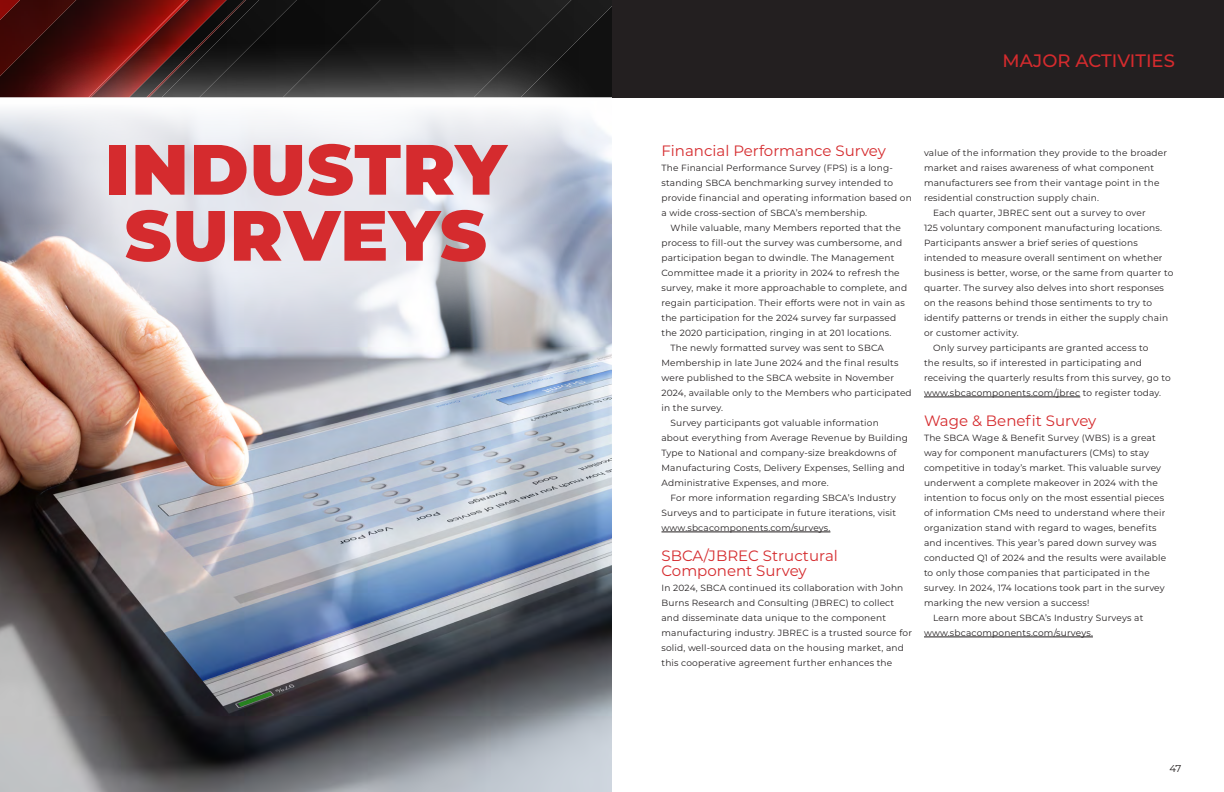
<style>
.page{position:relative;width:1224px;height:792px;background:#fff}
.page>*{position:absolute;margin:0;border:0;box-sizing:border-box;transform-origin:0 0}
.t1{font:900 71px/66px "Montserrat";letter-spacing:.02em;color:#d52b2e}
.t2{font:500 18px "Montserrat";color:#d52b2e}
.t3{font:15px/15px "Montserrat";color:#d52b2e}
.t4{font:10px "Montserrat";color:#231f20}
.t5{font:9px/15px "Montserrat";letter-spacing:.02em;color:#231f20}
</style>
<div class="page">
<hr style="left:662px;top:532px;width:168px;height:1px;background:#231f20">
<hr style="left:924px;top:397px;width:156px;height:1px;background:#231f20">
<hr style="left:924px;top:637px;width:169px;height:1px;background:#231f20">
<img style="left:0;top:110px;width:612px;height:682px">
<img style="left:246px;top:0;width:37px;height:37px">
<img style="left:571px;top:0;width:41px;height:37px">
<img style="left:283px;top:0;width:288px;height:37px">
<img style="left:0;top:0;width:88px;height:67px">
<img style="left:189px;top:0;width:57px;height:37px">
<img style="left:88px;top:0;width:98px;height:37px">
<div style="left:612px;top:0;width:612px;height:97px;background:#231f20"></div>
<div style="left:1px;top:37px;width:612px;height:332px;background:#fff;opacity:.64"></div>
<h1 class="t1" style="left:105px;top:132px;width:403px">INDUSTRY<br>SURVEYS</h1>
<h2 class="t2" style="left:1003px;top:48px;width:174px">MAJOR ACTIVITIES</h2>
<h3 class="t3" style="left:662px;top:143px;width:226px">Financial Performance Survey</h3>
<p class="t5" style="left:662px;top:160px;width:252px">The Financial Performance Survey (FPS) is a long&shy;standing SBCA benchmarking survey intended to provide financial and operating information based on a wide cross-section of SBCA’s membership.</p>
<p class="t5" style="left:670px;top:220px;width:232px">While valuable, many Members reported that the</p>
<p class="t5" style="left:662px;top:235px;width:242px">process to fill-out the survey was cumbersome, and</p>
<p class="t5" style="left:662px;top:250px;width:234px">participation began to dwindle. The Management</p>
<p class="t5" style="left:662px;top:265px;width:240px">Committee made it a priority in 2024 to refresh the</p>
<p class="t5" style="left:662px;top:280px;width:247px">survey, make it more approachable to complete, and</p>
<p class="t5" style="left:662px;top:295px;width:245px">regain participation. Their efforts were not in vain as</p>
<p class="t5" style="left:662px;top:310px;width:236px">the participation for the 2024 survey far surpassed</p>
<p class="t5" style="left:662px;top:325px;width:231px">the 2020 participation, ringing in at 201 locations.</p>
<p class="t5" style="left:670px;top:340px;width:215px">The newly formatted survey was sent to SBCA</p>
<p class="t5" style="left:662px;top:355px;width:238px">Membership in late June 2024 and the final results</p>
<p class="t5" style="left:662px;top:370px;width:234px">were published to the SBCA website in November</p>
<p class="t5" style="left:662px;top:385px;width:252px">2024, available only to the Members who participated</p>
<p class="t5" style="left:662px;top:400px;width:63px">in the survey.</p>
<p class="t5" style="left:670px;top:415px;width:210px">Survey participants got valuable information</p>
<p class="t5" style="left:662px;top:430px;width:248px">about everything from Average Revenue by Building</p>
<p class="t5" style="left:662px;top:445px;width:237px">Type to National and company-size breakdowns of</p>
<p class="t5" style="left:662px;top:460px;width:245px">Manufacturing Costs, Delivery Expenses, Selling and</p>
<p class="t5" style="left:662px;top:475px;width:169px">Administrative Expenses, and more.</p>
<p class="t5" style="left:670px;top:490px;width:227px">For more information regarding SBCA’s Industry</p>
<p class="t5" style="left:662px;top:505px;width:236px">Surveys and to participate in future iterations, visit</p>
<p class="t5" style="left:662px;top:520px;width:170px">www.sbcacomponents.com/surveys.</p>
<h3 class="t3" style="left:662px;top:548px;width:178px">SBCA/JBREC Structural<br>Component Survey</h3>
<p class="t5" style="left:662px;top:580px;width:252px">In 2024, SBCA continued its collaboration with John Burns Research and Consulting (JBREC) to collect and disseminate data unique to the component manufacturing industry. JBREC is a trusted source for solid, well-sourced data on the housing market, and this cooperative agreement further enhances the</p>
<p class="t5" style="left:924px;top:145px;width:245px">value of the information they provide to the broader</p>
<p class="t5" style="left:924px;top:160px;width:232px">market and raises awareness of what component</p>
<p class="t5" style="left:924px;top:175px;width:237px">manufacturers see from their vantage point in the</p>
<p class="t5" style="left:924px;top:190px;width:177px">residential construction supply chain.</p>
<p class="t5" style="left:933px;top:205px;width:214px">Each quarter, JBREC sent out a survey to over</p>
<p class="t5" style="left:924px;top:220px;width:240px">125 voluntary component manufacturing locations.</p>
<p class="t5" style="left:924px;top:235px;width:215px">Participants answer a brief series of questions</p>
<p class="t5" style="left:924px;top:250px;width:240px">intended to measure overall sentiment on whether</p>
<p class="t5" style="left:924px;top:265px;width:251px">business is better, worse, or the same from quarter to</p>
<p class="t5" style="left:924px;top:280px;width:242px">quarter. The survey also delves into short responses</p>
<p class="t5" style="left:924px;top:295px;width:230px">on the reasons behind those sentiments to try to</p>
<p class="t5" style="left:924px;top:310px;width:246px">identify patterns or trends in either the supply chain</p>
<p class="t5" style="left:924px;top:325px;width:96px">or customer activity.</p>
<p class="t5" style="left:933px;top:340px;width:217px">Only survey participants are granted access to</p>
<p class="t5" style="left:924px;top:355px;width:220px">the results, so if interested in participating and</p>
<p class="t5" style="left:924px;top:370px;width:248px">receiving the quarterly results from this survey, go to</p>
<p class="t5" style="left:924px;top:385px;width:239px">www.sbcacomponents.com/jbrec to register today.</p>
<h3 class="t3" style="left:924px;top:413px;width:174px">Wage &amp; Benefit Survey</h3>
<p class="t5" style="left:924px;top:430px;width:233px">The SBCA Wage &amp; Benefit Survey (WBS) is a great</p>
<p class="t5" style="left:924px;top:445px;width:227px">way for component manufacturers (CMs) to stay</p>
<p class="t5" style="left:924px;top:460px;width:239px">competitive in today’s market. This valuable survey</p>
<p class="t5" style="left:924px;top:475px;width:235px">underwent a complete makeover in 2024 with the</p>
<p class="t5" style="left:924px;top:490px;width:242px">intention to focus only on the most essential pieces</p>
<p class="t5" style="left:924px;top:505px;width:243px">of information CMs need to understand where their</p>
<p class="t5" style="left:924px;top:520px;width:234px">organization stand with regard to wages, benefits</p>
<p class="t5" style="left:924px;top:535px;width:234px">and incentives. This year’s pared down survey was</p>
<p class="t5" style="left:924px;top:550px;width:244px">conducted Q1 of 2024 and the results were available</p>
<p class="t5" style="left:924px;top:565px;width:227px">to only those companies that participated in the</p>
<p class="t5" style="left:924px;top:580px;width:242px">survey. In 2024, 174 locations took part in the survey</p>
<p class="t5" style="left:924px;top:595px;width:167px">marking the new version a success!</p>
<p class="t5" style="left:933px;top:610px;width:212px">Learn more about SBCA’s Industry Surveys at</p>
<p class="t5" style="left:924px;top:625px;width:170px">www.sbcacomponents.com/surveys.</p>
<p class="t4" style="left:1169px;top:762px;width:13px">47</p>
</div>
